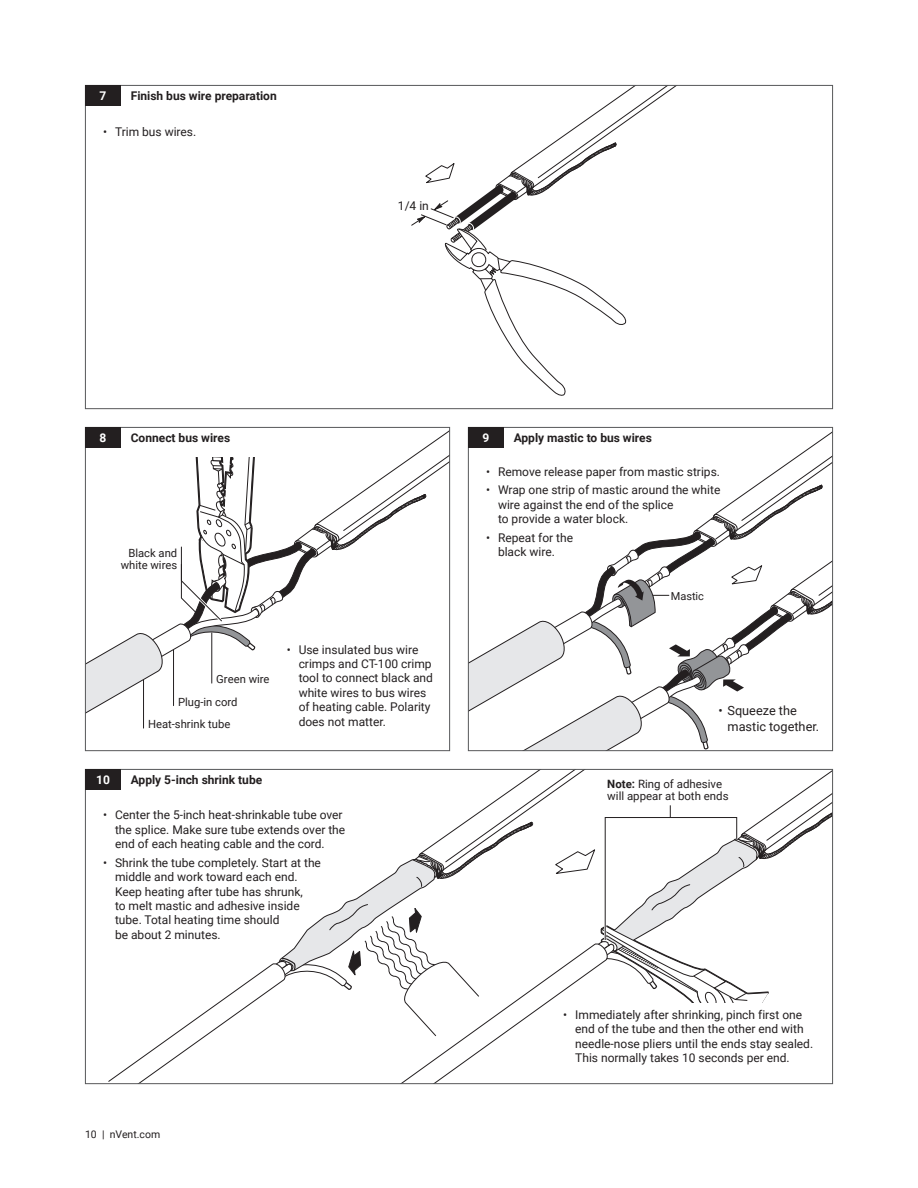
<style>
.page{position:relative;width:918px;height:1188px;background:#fff}
.page>*{position:absolute;margin:0;border:0;box-sizing:border-box;transform-origin:0 0}
.t1{font:12.75px/16.2px "Roboto";color:#231f20}
.t2{font:12px/14.4px "Roboto";color:#231f20}
.t3{font:700 12px "Roboto";color:#231f20}
.t4{font:700 12px "Roboto";color:#fff}
.t5{font:11.4px/12.1px "Roboto";color:#231f20}
.t6{font:11.25px/12px "Roboto";color:#231f20;text-align:right}
.t7{font:10.95px "Roboto";color:#231f20}
.t8{font:10.5px "Roboto";color:#231f20}
.s1{font-weight:700}
</style>
<div class="page">
<svg style="left:411px;top:87px;width:264px;height:309px"></svg>
<svg style="left:108px;top:771px;width:723px;height:311px"></svg>
<svg style="left:87px;top:431px;width:361px;height:298px"></svg>
<div style="left:85px;top:427px;width:319px;height:30px;background:#fff"></div>
<div style="left:85px;top:427px;width:365px;height:324px;border:1px solid #57585a"></div>
<div style="left:85px;top:85px;width:36px;height:21px;background:#231f20"></div>
<div style="left:85px;top:769px;width:36px;height:21px;background:#231f20"></div>
<div style="left:85px;top:427px;width:36px;height:21px;background:#231f20"></div>
<svg style="left:470px;top:432px;width:361px;height:317px"></svg>
<div style="left:468px;top:427px;width:365px;height:324px;border:1px solid #57585a"></div>
<div style="left:468px;top:427px;width:36px;height:21px;background:#231f20"></div>
<div style="left:563px;top:1003px;width:254px;height:66px;background:#fff"></div>
<p class="t4" style="left:100px;top:87px;width:8px">7</p>
<p class="t3" style="left:131px;top:88px;width:147px">Finish bus wire preparation</p>
<p class="t2" style="left:103px;top:124px;width:95px">• Trim bus wires.</p>
<p class="t2" style="left:398px;top:198px;width:33px">1/4 in</p>
<p class="t4" style="left:100px;top:429px;width:8px">8</p>
<p class="t3" style="left:131px;top:430px;width:101px">Connect bus wires</p>
<p class="t3" style="left:514px;top:430px;width:140px">Apply mastic to bus wires</p>
<p class="t4" style="left:483px;top:429px;width:8px">9</p>
<p class="t6" style="left:121px;top:546px;width:58px">Black and white wires</p>
<p class="t2" style="left:486px;top:464px;width:236px">• Remove release paper from mastic strips.</p>
<p class="t2" style="left:498px;top:483px;width:224px;text-indent:-12px">• Wrap one strip of mastic around the white wire against the end of the splice<br>to provide a water block.</p>
<p class="t2" style="left:486px;top:530px;width:89px;text-align:center">• Repeat for the black wire.</p>
<p class="t7" style="left:671px;top:588px;width:35px">Mastic</p>
<p class="t4" style="left:96px;top:771px;width:15px">10</p>
<p class="t6" style="left:216px;top:673px;width:55px">Green wire</p>
<p class="t6" style="left:178px;top:695px;width:61px">Plug-in cord</p>
<p class="t6" style="left:148px;top:718px;width:84px">Heat-shrink tube</p>
<p class="t2" style="left:299px;top:642px;width:136px;text-indent:-12px">• Use insulated bus wire crimps and CT-100 crimp tool to connect black and white wires to bus wires of heating cable. Polarity does not matter.</p>
<p class="t3" style="left:131px;top:772px;width:133px">Apply 5-inch shrink tube</p>
<p class="t1" style="left:728px;top:702px;width:93px;text-indent:-9px">• Squeeze the mastic together.</p>
<p class="t5" style="left:607px;top:777px;width:123px"><span class="s1">Note:</span> Ring of adhesive will appear at both ends</p>
<p class="t2" style="left:115px;top:808px;width:232px;text-indent:-12px">• Center the 5-inch heat-shrinkable tube over the splice. Make sure tube extends over the end of each heating cable and the cord.</p>
<p class="t2" style="left:115px;top:855px;width:207px;text-indent:-12px">• Shrink the tube completely. Start at the middle and work toward each end.<br>Keep heating after tube has shrunk,<br>to melt mastic and adhesive inside tube. Total heating time should<br>be about 2 minutes.</p>
<p class="t8" style="left:85px;top:1127px;width:77px">10 | nVent.com</p>
<p class="t2" style="left:575px;top:1007px;width:239px;text-indent:-12px">• Immediately after shrinking, pinch first one end of the tube and then the other end with needle-nose pliers until the ends stay sealed.<br>This normally takes 10 seconds per end.</p>
</div>
